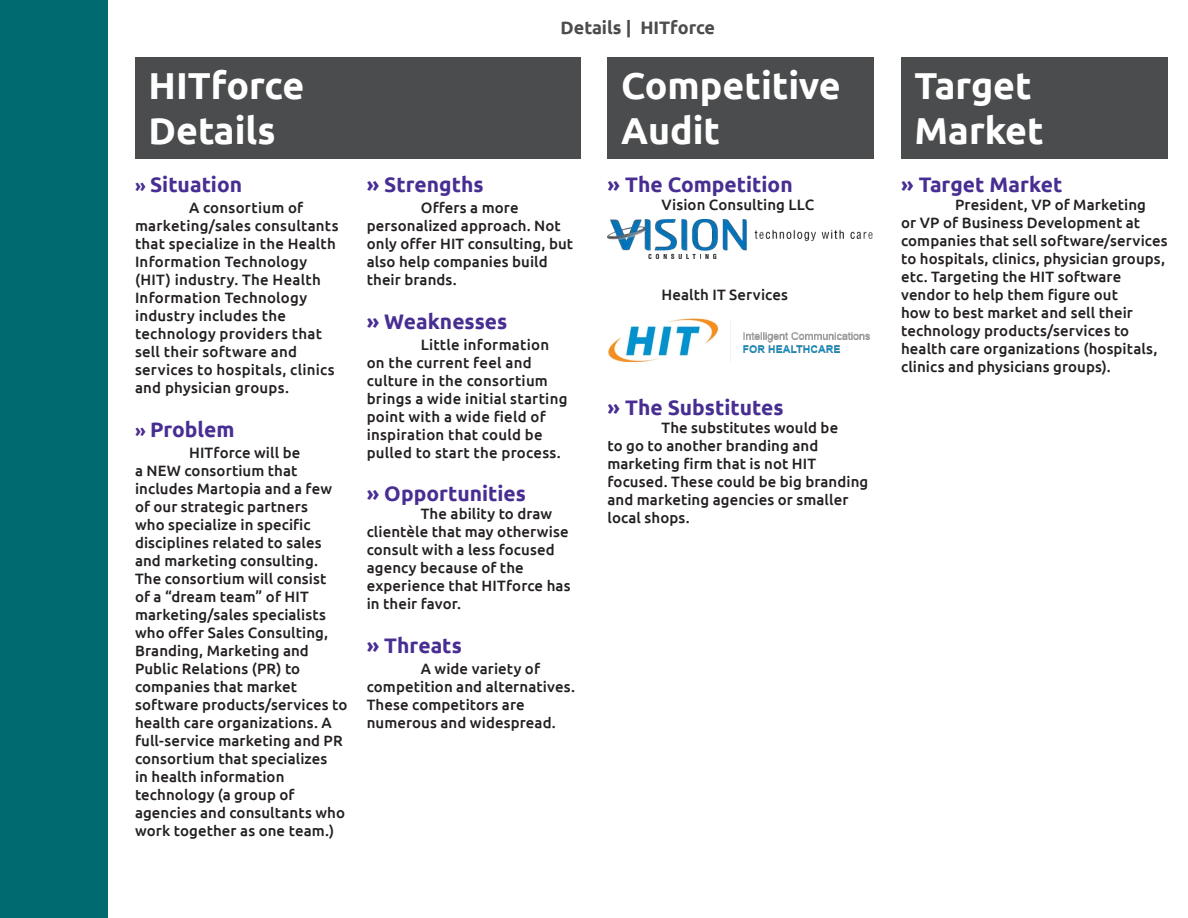
<style>
.page{position:relative;width:1188px;height:918px;background:#fff}
.page>*{position:absolute;margin:0;border:0;box-sizing:border-box;transform-origin:0 0}
.t1{font:700 37.5px "Ubuntu";color:#fff}
.t2{font:700 21px "Ubuntu";color:#482e92}
.t3{font:700 18px "Ubuntu";color:#4b4c4d}
.t4{font:500 15px/18px "Ubuntu";letter-spacing:.01em;color:#231f20}
.s1{font-size:18px}
</style>
<div class="page">
<div style="left:0;top:0;width:108px;height:918px;background:#006a71"></div>
<div style="left:135px;top:57px;width:445px;height:102px;background:#4b4c4d"></div>
<div style="left:608px;top:57px;width:266px;height:102px;background:#4b4c4d"></div>
<div style="left:901px;top:57px;width:267px;height:102px;background:#4b4c4d"></div>
<img style="left:608px;top:220px;width:265px;height:39px">
<img style="left:608px;top:318px;width:262px;height:45px">
<p class="t1" style="left:148px;top:63px;width:157px">HITforce</p>
<p class="t1" style="left:148px;top:108px;width:129px">Details</p>
<p class="t2" style="left:135px;top:172px;width:109px"><span class="s1">»</span> Situation</p>
<p class="t4" style="left:135px;top:199px;width:205px;text-indent:54px">A consortium of marketing/sales consultants that specialize in the Health<br>Information Technology (HIT) industry. The Health<br>Information Technology industry includes the technology providers that sell their software and services to hospitals, clinics and physician groups.</p>
<p class="t2" style="left:135px;top:416px;width:101px"><span class="s1">»</span> Problem</p>
<p class="t4" style="left:135px;top:443px;width:214px;text-indent:54px">HITforce will be<br>a NEW consortium that includes Martopia and a few of our strategic partners<br>who specialize in specific disciplines related to sales and marketing consulting.<br>The consortium will consist<br>of a “dream team” of HIT marketing/sales specialists who offer Sales Consulting,<br>Branding, Marketing and<br>Public Relations (PR) to companies that market software products/services to health care organizations. A full-service marketing and PR consortium that specializes<br>in health information technology (a group of agencies and consultants who work together as one team.)</p>
<p class="t3" style="left:561px;top:17px;width:156px">Details | HITforce</p>
<p class="t2" style="left:367px;top:172px;width:119px">» Strengths</p>
<p class="t4" style="left:367px;top:199px;width:208px;text-indent:54px">Offers a more personalized approach. Not only offer HIT consulting, but also help companies build their brands.</p>
<p class="t2" style="left:367px;top:308px;width:142px">» Weaknesses</p>
<p class="t4" style="left:367px;top:335px;width:202px;text-indent:54px">Little information on the current feel and culture in the consortium brings a wide initial starting point with a wide field of inspiration that could be pulled to start the process.</p>
<p class="t2" style="left:367px;top:481px;width:161px">» Opportunities</p>
<p class="t4" style="left:367px;top:505px;width:205px;text-indent:54px">The ability to draw clientèle that may otherwise consult with a less focused agency because of the experience that HITforce has in their favor.</p>
<p class="t2" style="left:367px;top:632px;width:97px">» Threats</p>
<p class="t4" style="left:367px;top:659px;width:210px;text-indent:54px">A wide variety of competition and alternatives.<br>These competitors are numerous and widespread.</p>
<p class="t1" style="left:621px;top:63px;width:221px">Competitive</p>
<p class="t1" style="left:621px;top:108px;width:101px">Audit</p>
<p class="t2" style="left:608px;top:172px;width:187px">» The Competition</p>
<p class="t4" style="left:662px;top:195px;width:154px">Vision Consulting LLC</p>
<p class="t4" style="left:662px;top:285px;width:128px">Health IT Services</p>
<p class="t2" style="left:608px;top:395px;width:178px">» The Substitutes</p>
<p class="t4" style="left:608px;top:418px;width:262px;text-indent:54px">The substitutes would be<br>to go to another branding and marketing firm that is not HIT focused. These could be big branding and marketing agencies or smaller local shops.</p>
<p class="t1" style="left:915px;top:63px;width:119px">Target</p>
<p class="t1" style="left:915px;top:108px;width:131px">Market</p>
<p class="t2" style="left:901px;top:172px;width:163px">» Target Market</p>
<p class="t4" style="left:901px;top:195px;width:268px;text-indent:54px">President, VP of Marketing<br>or VP of Business Development at companies that sell software/services to hospitals, clinics, physician groups, etc. Targeting the HIT software vendor to help them figure out<br>how to best market and sell their technology products/services to health care organizations (hospitals, clinics and physicians groups).</p>
</div>
